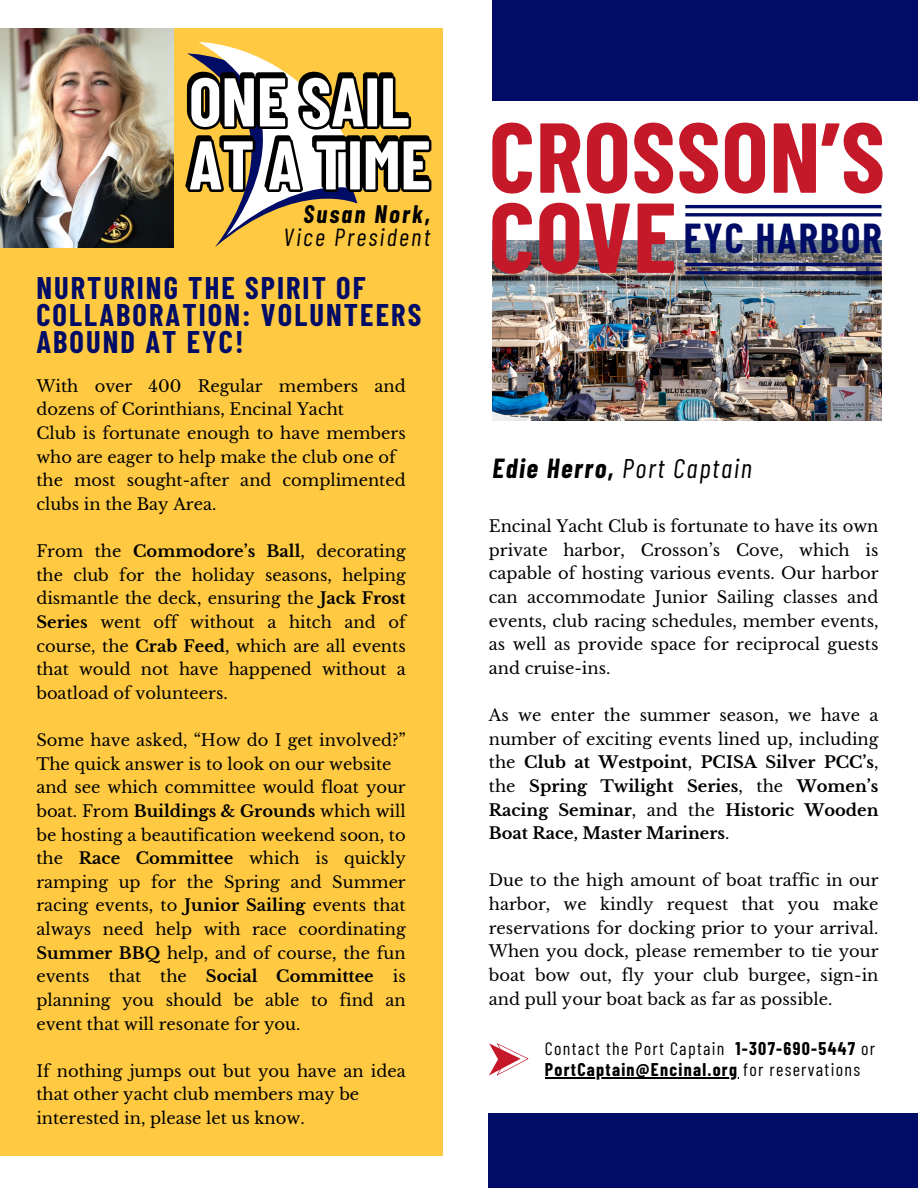
<style>
.page{position:relative;width:918px;height:1188px;background:#fff}
.page>*{position:absolute;margin:0;border:0;box-sizing:border-box;transform-origin:0 0}
.t1{font:700 99.15px/80.1px "Barlow Condensed";letter-spacing:.01em;color:#c5192a}
.t2{font:700 68.7px/63px "Barlow Condensed";color:#fff}
.t3{font:700 40.8px "Barlow Condensed";letter-spacing:.045em;color:#000c66}
.t4{font:700 30.6px/27px "Barlow Condensed";letter-spacing:.07em;color:#000c66}
.t5{font:italic 27px "Barlow Condensed";letter-spacing:.065em;color:#000}
.t6{font:italic 24.75px "Barlow Condensed";letter-spacing:.09em;color:#000}
.t7{font:italic 700 24.75px "Barlow Condensed";letter-spacing:.09em;color:#000}
.t8{font:18px/21.3px "Barlow Condensed";letter-spacing:.07em;color:#000}
.t9{font:16.35px/23.7px "Libre Baskerville";color:#000;text-align:justify}
.t10{font:700 16.35px/23.7px "Libre Baskerville";color:#000;text-align:justify}
.s1{font-weight:700}
.s2{font-weight:400}
</style>
<div class="page">
<img style="left:493px;top:240px;width:388px;height:180px">
<hr style="left:685px;top:205px;width:197px;height:3px;background:#000c66">
<hr style="left:685px;top:213px;width:197px;height:3px;background:#000c66">
<hr style="left:685px;top:263px;width:197px;height:3px;background:#000c66">
<svg style="left:685px;top:271px;width:197px;height:4px"></svg>
<div style="left:489px;top:1113px;width:429px;height:75px;background:#000c66"></div>
<div style="left:0;top:28px;width:442px;height:1128px;background:#ffca41"></div>
<img style="left:0;top:28px;width:173px;height:220px">
<svg style="left:185px;top:42px;width:247px;height:205px"></svg>
<svg style="left:489px;top:1043px;width:39px;height:32px"></svg>
<hr style="left:545px;top:1077px;width:193px;height:2px;background:#000">
<div style="left:493px;top:0;width:425px;height:101px;background:#000c66"></div>
<h2 class="t2" style="left:189px;top:67px;width:243px">ONE SAIL<br>AT A TIME</h2>
<h3 class="t7" style="left:304px;top:199px;width:128px">Susan Nork,</h3>
<h3 class="t6" style="left:283px;top:222px;width:148px">Vice President</h3>
<h3 class="t4" style="left:36px;top:273px;width:386px">NURTURING THE SPIRIT OF<br>COLLABORATION: VOLUNTEERS<br>ABOUND AT EYC!</h3>
<p class="t9" style="left:36px;top:374px;width:371px;text-align:left">With over 400 Regular members and dozens of Corinthians, Encinal Yacht<br>Club is fortunate enough to have members who are eager to help make the club one of the most sought-after and complimented clubs in the Bay Area.</p>
<p class="t9" style="left:36px;top:539px;width:371px">From the <span class="s1">Commodore’s Ball</span>, decorating the club for the holiday seasons, helping dismantle the deck, ensuring the <span class="s1">Jack Frost Series</span> went off without a hitch and of course, the <span class="s1">Crab Feed</span>, which are all events that would not have happened without a boatload of volunteers.</p>
<p class="t9" style="left:36px;top:728px;width:371px;text-align:left">Some have asked, “How do I get involved?” The quick answer is to look on our website and see which committee would float your boat. From <span class="s1">Buildings &amp; Grounds</span> which will be hosting a beautification weekend soon, to the <span class="s1">Race Committee</span> which is quickly ramping up for the Spring and Summer racing events, to <span class="s1">Junior Sailing</span> events that always need help with race coordinating <span class="s1">Summer BBQ</span> help, and of course, the fun events that the <span class="s1">Social Committee</span> is planning you should be able to find an event that will resonate for you.</p>
<p class="t9" style="left:36px;top:1059px;width:371px;text-align:left">If nothing jumps out but you have an idea that other yacht club members may be interested in, please let us know.</p>
<h1 class="t1" style="left:489px;top:113px;width:397px">CROSSON’S<br>COVE</h1>
<h3 class="t3" style="left:684px;top:212px;width:199px">EYC HARBOR</h3>
<h3 class="t5" style="left:493px;top:451px;width:261px"><span class="s1">Edie Herro,</span> Port Captain</h3>
<p class="t9" style="left:489px;top:515px;width:391px">Encinal Yacht Club is fortunate to have its own private harbor, Crosson’s Cove, which is capable of hosting various events. Our harbor can accommodate Junior Sailing classes and events, club racing schedules, member events, as well as provide space for reciprocal guests and cruise-ins.</p>
<p class="t10" style="left:489px;top:704px;width:391px"><span class="s2">As we enter the summer season, we have a number of exciting events lined up, including the</span> Club at Westpoint<span class="s2">,</span> PCISA Silver PCC’s<span class="s2">, the</span> Spring Twilight Series<span class="s2">, the</span> Women’s Racing Seminar<span class="s2">, and the</span> Historic Wooden Boat Race, Master Mariners<span class="s2">.</span></p>
<p class="t9" style="left:489px;top:869px;width:391px">Due to the high amount of boat traffic in our harbor, we kindly request that you make reservations for docking prior to your arrival.<br>When you dock, please remember to tie your boat bow out, fly your club burgee, sign-in and pull your boat back as far as possible.</p>
<p class="t8" style="left:545px;top:1037px;width:332px">Contact the Port Captain <span class="s1">1-307-690-5447</span> or<br><span class="s1">PortCaptain@Encinal.org</span> for reservations</p>
</div>
